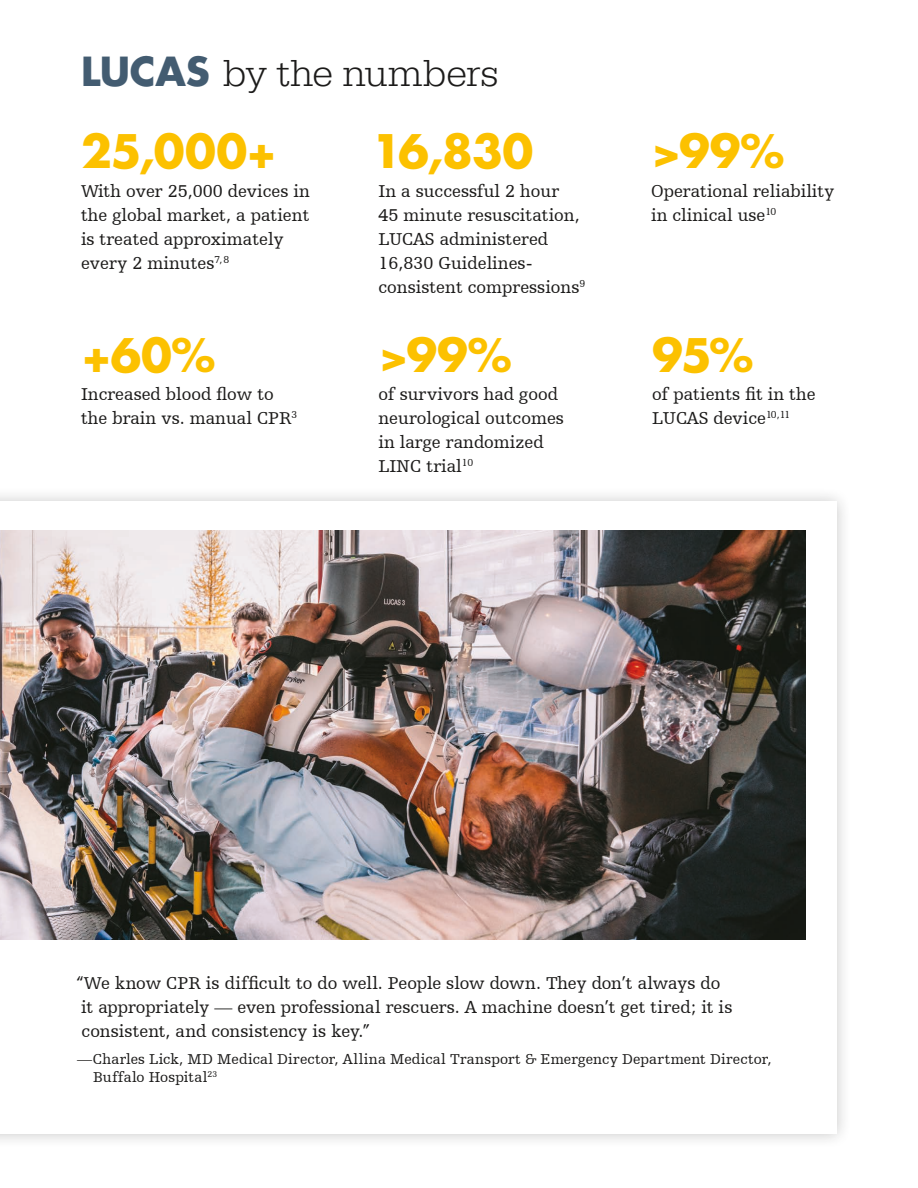
<style>
.page{position:relative;width:918px;height:1188px;background:#fff}
.page>*{position:absolute;margin:0;border:0;box-sizing:border-box;transform-origin:0 0}
.t1{font:700 45px "Futura For Stryker";letter-spacing:-.01em;color:#fcc100}
.t2{font:300 39px "URW Egyptienne TOT";letter-spacing:-.005em;color:#1c1b1a}
.t3{font:18px/24px "Humanist Slabserif 712 BT";color:#1c1b1a}
.t4{font:15px/18px "Humanist Slabserif 712 BT";letter-spacing:.01em;color:#1c1b1a}
.s1{font-family:"Futura For Stryker";font-weight:700;color:#435c71}
</style>
<div class="page">
<div style="left:0;top:486px;width:852px;height:663px;background:#1c1b1a;opacity:.25"></div>
<div style="left:0;top:502px;width:837px;height:632px;background:#fff"></div>
<img style="left:0;top:531px;width:805px;height:408px">
<h2 class="t2" style="left:81px;top:51px;width:419px"><span class="s1">LUCAS</span> by the numbers</h2>
<h1 class="t1" style="left:81px;top:121px;width:197px">25,000+</h1>
<p class="t3" style="left:81px;top:179px;width:231px">With over 25,000 devices in the global market, a patient is treated approximately every 2 minutes<sup>7,8</sup></p>
<h1 class="t1" style="left:371px;top:121px;width:163px">16,830</h1>
<p class="t3" style="left:378px;top:179px;width:208px">In a successful 2 hour<br>45 minute resuscitation,<br>LUCAS administered<br>16,830 Guidelines&shy;consistent compressions<sup>9</sup></p>
<h1 class="t1" style="left:81px;top:325px;width:136px">+60%</h1>
<p class="t3" style="left:81px;top:382px;width:218px">Increased blood flow to the brain vs. manual CPR<sup>3</sup></p>
<h1 class="t1" style="left:378px;top:325px;width:135px">&gt;99%</h1>
<p class="t3" style="left:378px;top:382px;width:187px">of survivors had good neurological outcomes in large randomized<br>LINC trial<sup>10</sup></p>
<h1 class="t1" style="left:651px;top:121px;width:135px">&gt;99%</h1>
<p class="t3" style="left:651px;top:179px;width:185px">Operational reliability in clinical use<sup>10</sup></p>
<h1 class="t1" style="left:652px;top:325px;width:103px">95%</h1>
<p class="t3" style="left:652px;top:382px;width:165px">of patients fit in the<br>LUCAS device<sup>10,11</sup></p>
<p class="t3" style="left:77px;top:971px;width:657px">“We know CPR is difficult to do well. People slow down. They don’t always do it appropriately — even professional rescuers. A machine doesn’t get tired; it is consistent, and consistency is key.”</p>
<p class="t4" style="left:93px;top:1050px;width:680px;text-indent:-16px">—Charles Lick, MD Medical Director, Allina Medical Transport &amp; Emergency Department Director,<br>Buffalo Hospital<sup>23</sup></p>
</div>
